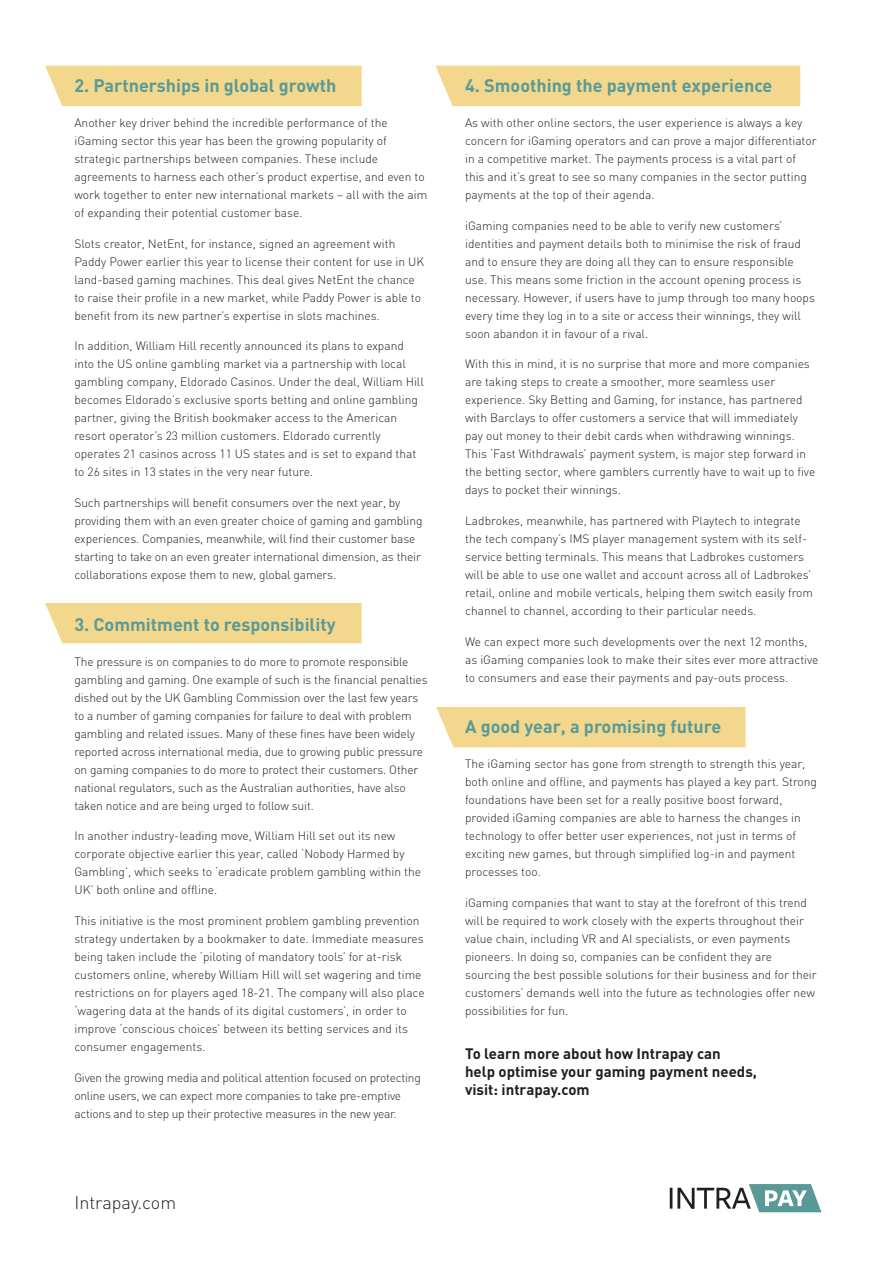
<style>
.page{position:relative;width:893px;height:1263px;background:#fff}
.page>*{position:absolute;margin:0;border:0;box-sizing:border-box;transform-origin:0 0}
.t1{font:700 18px "DIN";color:#599a98}
.t2{font:300 18px "DIN";color:#231f20}
.t3{font:700 15px/18px "DIN";color:#231f20}
.t4{font:300 12px/18px "DIN";color:#231f20}
.t5{font:300 12px/18px "DIN";letter-spacing:-.02em;color:#231f20}
</style>
<div class="page">
<div style="left:45px;top:66px;width:317px;height:40px;background:#f3d78c"></div>
<div style="left:45px;top:603px;width:317px;height:40px;background:#f3d78c"></div>
<div style="left:435px;top:66px;width:365px;height:40px;background:#f3d78c"></div>
<div style="left:436px;top:707px;width:310px;height:40px;background:#f3d78c"></div>
<svg style="left:670px;top:1184px;width:151px;height:28px"></svg>
<p class="t1" style="left:74px;top:73px;width:263px">2. Partnerships in global growth</p>
<p class="t4" style="left:74px;top:113px;width:354px">Another key driver behind the incredible performance of the iGaming sector this year has been the growing popularity of strategic partnerships between companies. These include agreements to harness each other’s product expertise, and even to work together to enter new international markets – all with the aim of expanding their potential customer base.</p>
<p class="t4" style="left:74px;top:234px;width:351px">Slots creator, NetEnt, for instance, signed an agreement with Paddy Power earlier this year to license their content for use in UK land-based gaming machines. This deal gives NetEnt the chance to raise their profile in a new market, while Paddy Power is able to benefit from its new partner’s expertise in slots machines.</p>
<p class="t4" style="left:74px;top:337px;width:351px">In addition, William Hill recently announced its plans to expand into the US online gambling market via a partnership with local gambling company, Eldorado Casinos. Under the deal, William Hill becomes Eldorado’s exclusive sports betting and online gambling partner, giving the British bookmaker access to the American resort operator’s 23 million customers. Eldorado currently operates 21 casinos across 11 US states and is set to expand that to 26 sites in 13 states in the very near future.</p>
<p class="t4" style="left:74px;top:494px;width:350px">Such partnerships will benefit consumers over the next year, by providing them with an even greater choice of gaming and gambling experiences. Companies, meanwhile, will find their customer base starting to take on an even greater international dimension, as their collaborations expose them to new, global gamers.</p>
<p class="t1" style="left:74px;top:612px;width:263px">3. Commitment to responsibility</p>
<p class="t4" style="left:74px;top:652px;width:355px">The pressure is on companies to do more to promote responsible gambling and gaming. One example of such is the financial penalties dished out by the UK Gambling Commission over the last few years to a number of gaming companies for failure to deal with problem gambling and related issues. Many of these fines have been widely reported across international media, due to growing public pressure on gaming companies to do more to protect their customers. Other national regulators, such as the Australian authorities, have also taken notice and are being urged to follow suit.</p>
<p class="t4" style="left:74px;top:827px;width:348px">In another industry-leading move, William Hill set out its new corporate objective earlier this year, called ‘Nobody Harmed by Gambling’, which seeks to ‘eradicate problem gambling within the UK’ both online and offline.</p>
<p class="t4" style="left:74px;top:912px;width:352px">This initiative is the most prominent problem gambling prevention strategy undertaken by a bookmaker to date. Immediate measures being taken include the ‘piloting of mandatory tools’ for at-risk customers online, whereby William Hill will set wagering and time restrictions on for players aged 18-21. The company will also place ‘wagering data at the hands of its digital customers’, in order to improve ‘conscious choices’ between its betting services and its consumer engagements.</p>
<p class="t5" style="left:74px;top:1068px;width:348px">Given the growing media and political attention focused on protecting online users, we can expect more companies to take pre-emptive actions and to step up their protective measures in the new year.</p>
<p class="t2" style="left:74px;top:1191px;width:103px">Intrapay.com</p>
<p class="t1" style="left:465px;top:73px;width:309px">4. Smoothing the payment experience</p>
<p class="t4" style="left:465px;top:113px;width:353px">As with other online sectors, the user experience is always a key concern for iGaming operators and can prove a major differentiator in a competitive market. The payments process is a vital part of this and it’s great to see so many companies in the sector putting payments at the top of their agenda.</p>
<p class="t4" style="left:465px;top:216px;width:351px">iGaming companies need to be able to verify new customers’ identities and payment details both to minimise the risk of fraud and to ensure they are doing all they can to ensure responsible use. This means some friction in the account opening process is necessary. However, if users have to jump through too many hoops every time they log in to a site or access their winnings, they will soon abandon it in favour of a rival.</p>
<p class="t4" style="left:465px;top:355px;width:352px">With this in mind, it is no surprise that more and more companies are taking steps to create a smoother, more seamless user experience. Sky Betting and Gaming, for instance, has partnered with Barclays to offer customers a service that will immediately pay out money to their debit cards when withdrawing winnings.<br>This ‘Fast Withdrawals’ payment system, is major step forward in the betting sector, where gamblers currently have to wait up to five days to pocket their winnings.</p>
<p class="t4" style="left:465px;top:512px;width:350px">Ladbrokes, meanwhile, has partnered with Playtech to integrate the tech company’s IMS player management system with its self&shy;service betting terminals. This means that Ladbrokes customers will be able to use one wallet and account across all of Ladbrokes’ retail, online and mobile verticals, helping them switch easily from channel to channel, according to their particular needs.</p>
<p class="t4" style="left:465px;top:632px;width:355px">We can expect more such developments over the next 12 months, as iGaming companies look to make their sites ever more attractive to consumers and ease their payments and pay-outs process.</p>
<p class="t1" style="left:465px;top:715px;width:258px">A good year, a promising future</p>
<p class="t4" style="left:465px;top:755px;width:353px">The iGaming sector has gone from strength to strength this year, both online and offline, and payments has played a key part. Strong foundations have been set for a really positive boost forward, provided iGaming companies are able to harness the changes in technology to offer better user experiences, not just in terms of exciting new games, but through simplified log-in and payment processes too.</p>
<p class="t4" style="left:465px;top:894px;width:353px">iGaming companies that want to stay at the forefront of this trend will be required to work closely with the experts throughout their value chain, including VR and AI specialists, or even payments pioneers. In doing so, companies can be confident they are sourcing the best possible solutions for their business and for their customers’ demands well into the future as technologies offer new possibilities for fun.</p>
<p class="t3" style="left:465px;top:1043px;width:293px">To learn more about how Intrapay can<br>help optimise your gaming payment needs, visit: intrapay.com</p>
</div>
